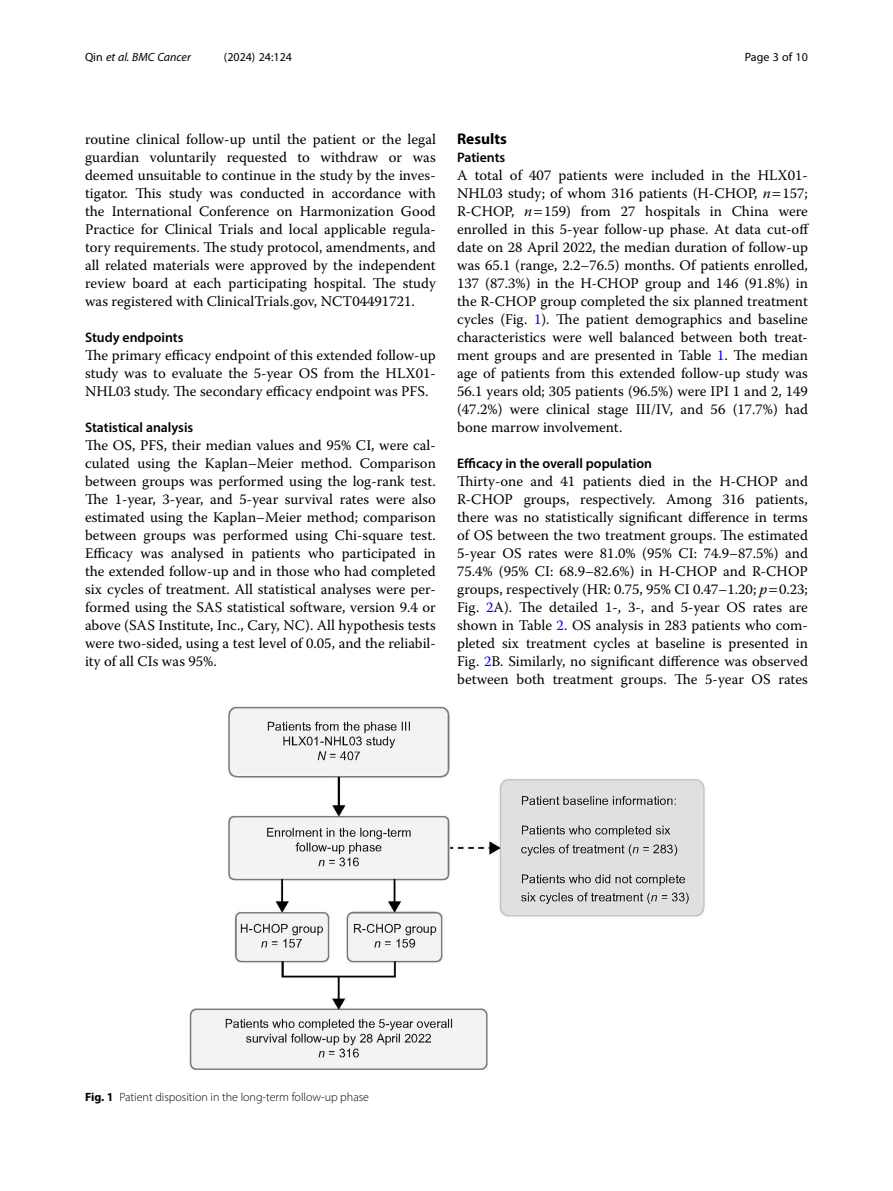
<style>
.page{position:relative;width:893px;height:1191px;background:#fff}
.page>*{position:absolute;margin:0;border:0;box-sizing:border-box;transform-origin:0 0}
.Head_1{font:700 15.45px "Myriad Pro";color:#000}
.Body_Text{font:14.7px/18px "Warnock Pro";color:#000;text-align:justify}
.Body_Text_Indent{font:14.7px/18px "Warnock Pro";color:#000;text-align:justify}
.Head_2{font:600 13.8px "Myriad Pro";color:#000}
.Head_2_After_1{font:600 13.8px "Myriad Pro";color:#000}
.Figure_Caption{font:300 12px "Myriad Pro";color:#000}
.t1{font:12px "Myriad Pro";color:#000}
.t2{font:italic 12px "Myriad Pro";color:#000}
.s1{font-style:normal}
.s2{font-style:italic}
.s3{color:#00f}
.s4{font-weight:700}
</style>
<div class="page">
<img style="left:189px;top:706px;width:516px;height:364px">
<p class="t2" style="left:85px;top:50px;width:107px"><span class="s1">Qin</span> et al. BMC Cancer</p>
<p class="t1" style="left:224px;top:50px;width:70px">(2024) 24:124</p>
<p class="t1" style="left:745px;top:50px;width:65px">Page 3 of 10</p>
<p class="Body_Text_Indent" style="left:85px;top:130px;width:352px">routine clinical follow-up until the patient or the legal guardian voluntarily requested to withdraw or was deemed unsuitable to continue in the study by the inves&shy;tigator. This study was conducted in accordance with the International Conference on Harmonization Good Practice for Clinical Trials and local applicable regula&shy;tory requirements. The study protocol, amendments, and all related materials were approved by the independent review board at each participating hospital. The study was registered with ClinicalTrials.gov, NCT04491721.</p>
<p class="Head_2" style="left:85px;top:329px;width:100px">Study endpoints</p>
<p class="Body_Text" style="left:85px;top:346px;width:352px">The primary efficacy endpoint of this extended follow-up study was to evaluate the 5-year OS from the HLX01- NHL03 study. The secondary efficacy endpoint was PFS.</p>
<p class="Head_2" style="left:85px;top:419px;width:110px">Statistical analysis</p>
<p class="Body_Text" style="left:85px;top:436px;width:352px">The OS, PFS, their median values and 95% CI, were cal&shy;culated using the Kaplan–Meier method. Comparison between groups was performed using the log-rank test.<br>The 1-year, 3-year, and 5-year survival rates were also estimated using the Kaplan–Meier method; comparison between groups was performed using Chi-square test.<br>Efficacy was analysed in patients who participated in the extended follow-up and in those who had completed six cycles of treatment. All statistical analyses were per&shy;formed using the SAS statistical software, version 9.4 or above (SAS Institute, Inc., Cary, NC). All hypothesis tests were two-sided, using a test level of 0.05, and the reliabil&shy;ity of all CIs was 95%.</p>
<p class="Head_1" style="left:457px;top:129px;width:51px">Results</p>
<p class="Head_2_After_1" style="left:457px;top:149px;width:50px">Patients</p>
<p class="Body_Text" style="left:457px;top:166px;width:353px">A total of 407 patients were included in the HLX01- NHL03 study; of whom 316 patients (H-CHOP, <span class="s2">n</span> 157; R-CHOP, <span class="s2">n</span> 159) from 27 hospitals in China were enrolled in this 5-year follow-up phase. At data cut-off date on 28 April 2022, the median duration of follow-up was 65.1 (range, 2.2–76.5) months. Of patients enrolled, 137 (87.3%) in the H-CHOP group and 146 (91.8%) in the R-CHOP group completed the six planned treatment cycles (Fig. <span class="s3">1</span>). The patient demographics and baseline characteristics were well balanced between both treat&shy;ment groups and are presented in Table <span class="s3">1</span>. The median age of patients from this extended follow-up study was 56.1 years old; 305 patients (96.5%) were IPI 1 and 2, 149 (47.2%) were clinical stage III/IV, and 56 (17.7%) had bone marrow involvement.</p>
<p class="Head_2" style="left:457px;top:455px;width:197px">Efficacy in the overall population</p>
<p class="Body_Text" style="left:457px;top:472px;width:352px">Thirty-one and 41 patients died in the H-CHOP and R-CHOP groups, respectively. Among 316 patients, there was no statistically significant difference in terms of OS between the two treatment groups. The estimated 5-year OS rates were 81.0% (95% CI: 74.9–87.5%) and 75.4% (95% CI: 68.9–82.6%) in H-CHOP and R-CHOP groups, respectively (HR: 0.75, 95% CI 0.47–1.20; <span class="s2">p</span> 0.23; Fig. <span class="s3">2</span>A). The detailed 1-, 3-, and 5-year OS rates are shown in Table <span class="s3">2</span>. OS analysis in 283 patients who com&shy;pleted six treatment cycles at baseline is presented in Fig. <span class="s3">2</span>B. Similarly, no significant difference was observed between both treatment groups. The 5-year OS rates</p>
<p class="Figure_Caption" style="left:85px;top:1089px;width:286px"><span class="s4">Fig. 1</span> Patient disposition in the long-term follow-up phase</p>
</div>
